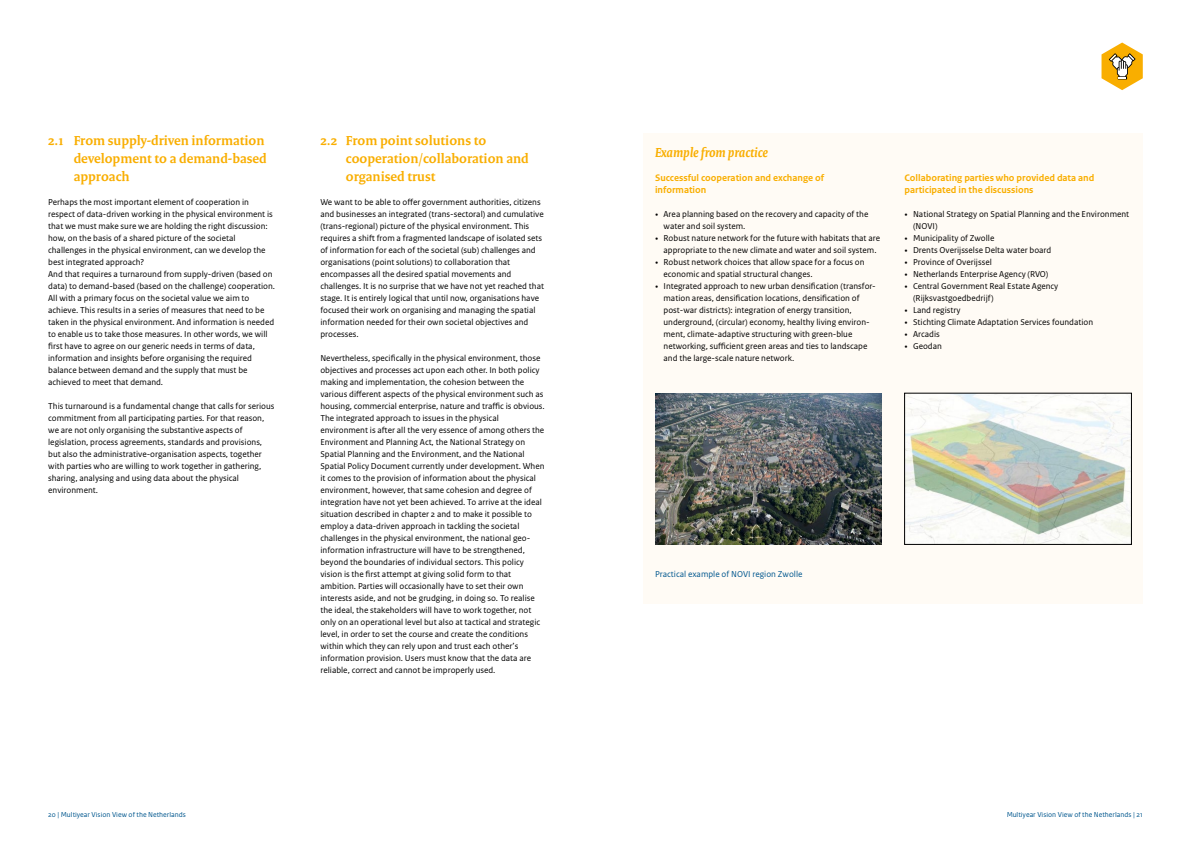
<style>
.page{position:relative;width:1191px;height:842px;background:#fff}
.page>*{position:absolute;margin:0;border:0;box-sizing:border-box;transform-origin:0 0}
.t1{font:700 14px/18px "Rijksoverheid Serif";color:#f9ae00}
.t2{font:italic 700 14px "Rijksoverheid Serif";color:#f9ae00}
.t3{font:700 10px/12px "Rijksoverheid Sans Text";color:#f9ae00}
.t4{font:9px/12px "Rijksoverheid Sans Text";color:#000}
.t5{font:9px "Rijksoverheid Sans Text";color:#00578e}
.t6{font:7.5px "Rijksoverheid Sans Text";color:#00578e}
.s1{font-family:"Rijksoverheid Serif"}
</style>
<div class="page">
<div style="left:643px;top:133px;width:499px;height:471px;background:#fffbf5"></div>
<svg style="left:1101px;top:43px;width:41px;height:47px"></svg>
<img style="left:655px;top:393px;width:227px;height:151px">
<img style="left:906px;top:395px;width:223px;height:147px">
<h1 class="t1" style="left:74px;top:132px;width:194px;text-indent:-26px">2.1 From supply-driven information development to a demand-based approach</h1>
<p class="t4" style="left:48px;top:196px;width:228px">Perhaps the most important element of cooperation in respect of data-driven working in the physical environment is that we must make sure we are holding the right discussion: how, on the basis of a shared picture of the societal challenges in the physical environment, can we develop the best integrated approach?<br>And that requires a turnaround from supply-driven (based on data) to demand-based (based on the challenge) cooperation.<br>All with a primary focus on the societal value we aim to achieve. This results in a series of measures that need to be taken in the physical environment. And information is needed to enable us to take those measures. In other words, we will first have to agree on our generic needs in terms of data, information and insights before organising the required balance between demand and the supply that must be achieved to meet that demand.</p>
<p class="t4" style="left:48px;top:400px;width:228px">This turnaround is a fundamental change that calls for serious commitment from all participating parties. For that reason, we are not only organising the substantive aspects of legislation, process agreements, standards and provisions, but also the administrative-organisation aspects, together with parties who are willing to work together in gathering, sharing, analysing and using data about the physical environment.</p>
<h1 class="t1" style="left:346px;top:132px;width:184px;text-indent:-26px">2.2 From point solutions to cooperation/collaboration and organised trust</h1>
<p class="t4" style="left:320px;top:196px;width:225px">We want to be able to offer government authorities, citizens and businesses an integrated (trans-sectoral) and cumulative (trans-regional) picture of the physical environment. This requires a shift from a fragmented landscape of isolated sets of information for each of the societal (sub) challenges and organisations (point solutions) to collaboration that encompasses all the desired spatial movements and challenges. It is no surprise that we have not yet reached that stage. It is entirely logical that until now, organisations have focused their work on organising and managing the spatial information needed for their own societal objectives and processes.</p>
<p class="t4" style="left:320px;top:352px;width:226px">Nevertheless, specifically in the physical environment, those objectives and processes act upon each other. In both policy making and implementation, the cohesion between the various different aspects of the physical environment such as housing, commercial enterprise, nature and traffic is obvious.<br>The integrated approach to issues in the physical environment is after all the very essence of among others the Environment and Planning Act, the National Strategy on Spatial Planning and the Environment, and the National Spatial Policy Document currently under development. When it comes to the provision of information about the physical environment, however, that same cohesion and degree of integration have not yet been achieved. To arrive at the ideal situation described in chapter 2 and to make it possible to employ a data-driven approach in tackling the societal challenges in the physical environment, the national geo&shy;information infrastructure will have to be strengthened, beyond the boundaries of individual sectors. This policy vision is the first attempt at giving solid form to that ambition. Parties will occasionally have to set their own interests aside, and not be grudging, in doing so. To realise the ideal, the stakeholders will have to work together, not only on an operational level but also at tactical and strategic level, in order to set the course and create the conditions within which they can rely upon and trust each other’s information provision. Users must know that the data are reliable, correct and cannot be improperly used.</p>
<h1 class="t2" style="left:655px;top:144px;width:114px">Example from practice</h1>
<p class="t3" style="left:655px;top:172px;width:171px">Successful cooperation and exchange of information</p>
<p class="t4" style="left:663px;top:208px;width:206px;text-indent:-9px"><span class="s1">•</span> Area planning based on the recovery and capacity of the water and soil system.</p>
<p class="t4" style="left:655px;top:232px;width:226px;text-align:center"><span class="s1">•</span> Robust nature network for the future with habitats that are appropriate to the new climate and water and soil system.</p>
<p class="t4" style="left:663px;top:256px;width:203px;text-indent:-9px"><span class="s1">•</span> Robust network choices that allow space for a focus on economic and spatial structural changes.</p>
<p class="t4" style="left:663px;top:280px;width:214px;text-indent:-9px"><span class="s1">•</span> Integrated approach to new urban densification (transfor&shy;mation areas, densification locations, densification of post-war districts): integration of energy transition, underground, (circular) economy, healthy living environ&shy;ment, climate-adaptive structuring with green-blue networking, sufficient green areas and ties to landscape and the large-scale nature network.</p>
<p class="t3" style="left:904px;top:172px;width:191px">Collaborating parties who provided data and participated in the discussions</p>
<p class="t4" style="left:913px;top:208px;width:218px;text-indent:-9px"><span class="s1">•</span> National Strategy on Spatial Planning and the Environment (NOVI)</p>
<p class="t4" style="left:904px;top:232px;width:91px"><span class="s1">•</span> Municipality of Zwolle</p>
<p class="t4" style="left:904px;top:244px;width:148px"><span class="s1">•</span> Drents Overijsselse Delta water board</p>
<p class="t4" style="left:904px;top:256px;width:89px"><span class="s1">•</span> Province of Overijssel</p>
<p class="t4" style="left:904px;top:268px;width:145px"><span class="s1">•</span> Netherlands Enterprise Agency (RVO)</p>
<p class="t4" style="left:913px;top:280px;width:147px;text-indent:-9px"><span class="s1">•</span> Central Government Real Estate Agency (Rijksvastgoedbedrijf)</p>
<p class="t4" style="left:904px;top:304px;width:57px"><span class="s1">•</span> Land registry</p>
<p class="t4" style="left:904px;top:316px;width:190px"><span class="s1">•</span> Stichting Climate Adaptation Services foundation</p>
<p class="t4" style="left:904px;top:328px;width:37px"><span class="s1">•</span> Arcadis</p>
<p class="t4" style="left:904px;top:340px;width:39px"><span class="s1">•</span> Geodan</p>
<p class="t5" style="left:655px;top:569px;width:149px">Practical example of NOVI region Zwolle</p>
<p class="t6" style="left:48px;top:810px;width:139px">20 | Multiyear Vision View of the Netherlands</p>
<p class="t6" style="left:1006px;top:810px;width:138px">Multiyear Vision View of the Netherlands | 21</p>
</div>
